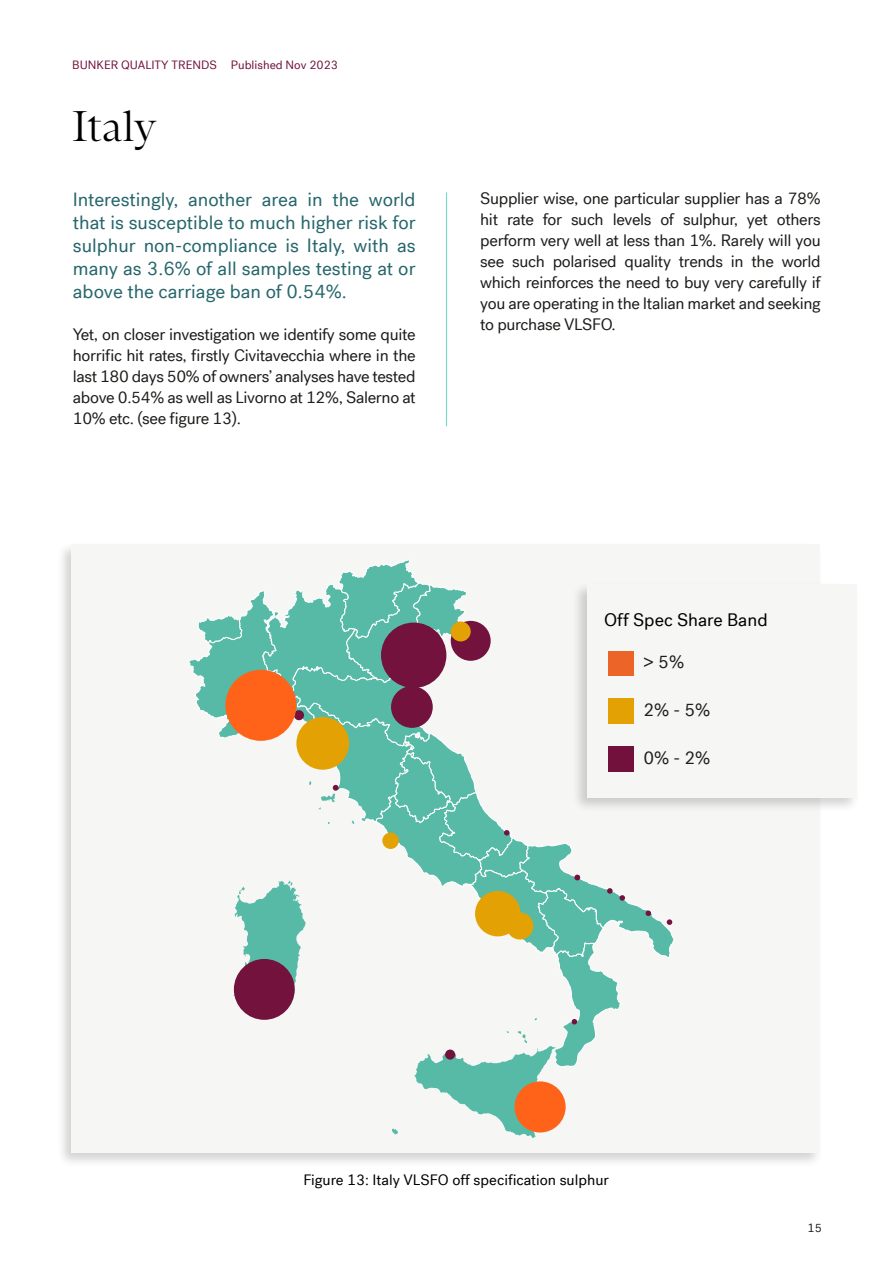
<style>
.page{position:relative;width:893px;height:1263px;background:#fff}
.page>*{position:absolute;margin:0;border:0;box-sizing:border-box;transform-origin:0 0}
.t1{font:300 43.05px "ABC Arizona Serif";letter-spacing:-.005em;color:#000}
.t2{font:19.2px/23px "Post Grotesk";color:#26666b;text-align:justify}
.t3{font:18px "Post Grotesk";color:#000}
.t4{font:18px "Post Grotesk";color:#1d1d1b}
.t5{font:16.5px/21px "Post Grotesk";letter-spacing:-.02em;color:#1d1d1b;text-align:justify}
.t6{font:15px "Post Grotesk";color:#000}
.t7{font:12px "Post Grotesk";color:#73123d}
.t8{font:12px "Post Grotesk";color:#1d1d1b}
</style>
<div class="page">
<hr style="left:446px;top:192px;width:1px;height:234px;background:#78d6c9">
<div style="left:57px;top:541px;width:766px;height:627px;background:#1d1d1b;opacity:.2"></div>
<div style="left:72px;top:544px;width:748px;height:609px;background:#f6f6f5"></div>
<svg style="left:189px;top:560px;width:485px;height:578px"></svg>
<div style="left:572px;top:581px;width:288px;height:232px;background:#1d1d1b;opacity:.2"></div>
<div style="left:587px;top:585px;width:270px;height:213px;background:#f6f6f5"></div>
<div style="left:608px;top:698px;width:26px;height:26px;background:#e3a104"></div>
<div style="left:608px;top:746px;width:26px;height:25px;background:#73113d"></div>
<div style="left:608px;top:651px;width:26px;height:25px;background:#ec6428"></div>
<p class="t7" style="left:72px;top:58px;width:267px">BUNKER QUALITY TRENDS Published Nov 2023</p>
<h1 class="t1" style="left:72px;top:102px;width:86px">Italy</h1>
<p class="t2" style="left:73px;top:188px;width:344px">Interestingly, another area in the world that is susceptible to much higher risk for sulphur non-compliance is Italy, with as many as 3.6% of all samples testing at or above the carriage ban of 0.54%.</p>
<p class="t5" style="left:73px;top:324px;width:344px">Yet, on closer investigation we identify some quite horrific hit rates, firstly Civitavecchia where in the last 180 days 50% of owners’ analyses have tested above 0.54% as well as Livorno at 12%, Salerno at 10% etc. (see figure 13).</p>
<p class="t5" style="left:480px;top:188px;width:342px">Supplier wise, one particular supplier has a 78% hit rate for such levels of sulphur, yet others perform very well at less than 1%. Rarely will you see such polarised quality trends in the world which reinforces the need to buy very carefully if you are operating in the Italian market and seeking to purchase VLSFO.</p>
<p class="t3" style="left:604px;top:609px;width:165px">Off Spec Share Band</p>
<p class="t4" style="left:643px;top:652px;width:42px">&gt; 5%</p>
<p class="t4" style="left:643px;top:700px;width:69px">2% - 5%</p>
<p class="t4" style="left:643px;top:747px;width:69px">0% - 2%</p>
<p class="t6" style="left:303px;top:1171px;width:307px">Figure 13: Italy VLSFO off specification sulphur</p>
<p class="t8" style="left:808px;top:1221px;width:16px">15</p>
</div>
